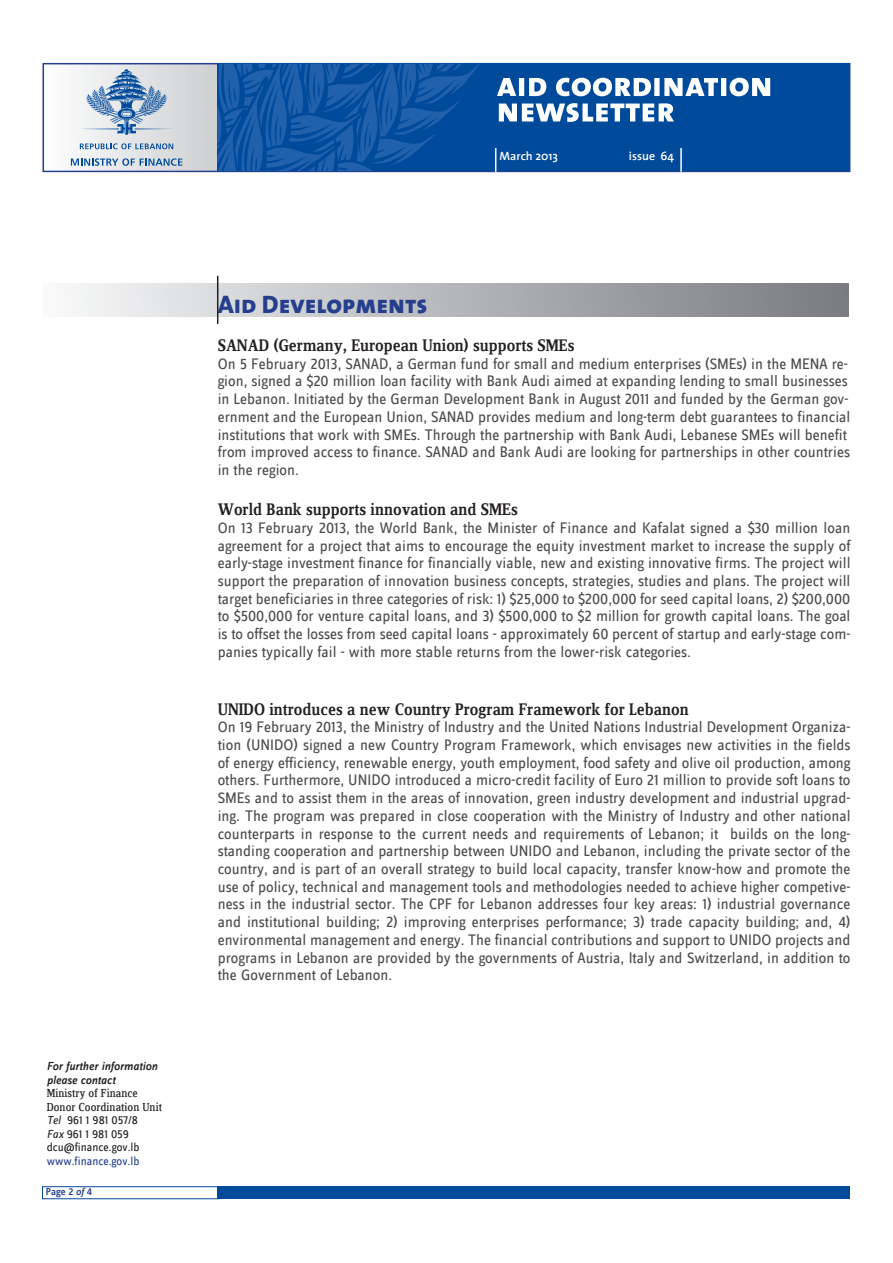
<style>
.page{position:relative;width:893px;height:1263px;background:#fff}
.page>*{position:absolute;margin:0;border:0;box-sizing:border-box;transform-origin:0 0}
.t1{font:25.5px "The Sans Extra Bold Caps";color:#253f8e}
.t2{font:500 17.25px "Zine Serif Dis";color:#231f20}
.t3{font:15.75px/17.7px "Zine Sans Dis";color:#4b4c4d;text-align:justify}
.t4{font:12px/13.5px "Zine Sans Dis";color:#231f20}
.t5{font:12px/13.5px "Zine Serif Dis";color:#231f20}
.t6{font:italic 500 12px/13.5px "Zine Sans Dis";color:#231f20}
.t7{font:12px "Zine Sans Dis";color:#253f8e}
.t8{font:600 12px "The Sans";color:#fff}
.t9{font:500 10.5px "Zine Sans Dis";color:#253f8e}
.s1{font-style:italic}
</style>
<div class="page">
<svg style="left:70px;top:66px;width:147px;height:103px"></svg>
<div style="left:43px;top:63px;width:807px;height:109px;border:2px solid #253f8e"></div>
<svg style="left:80px;top:143px;width:93px;height:6px"></svg>
<svg style="left:71px;top:158px;width:111px;height:8px"></svg>
<svg style="left:80px;top:69px;width:93px;height:66px"></svg>
<div style="left:217px;top:64px;width:633px;height:107px;background:#004a9c"></div>
<svg style="left:217px;top:64px;width:263px;height:108px"></svg>
<svg style="left:499px;top:103px;width:175px;height:19px"></svg>
<svg style="left:497px;top:78px;width:273px;height:18px"></svg>
<svg style="left:495px;top:148px;width:1px;height:24px"></svg>
<hr style="left:680px;top:148px;width:2px;height:24px;background:#fff">
<div style="left:218px;top:1186px;width:632px;height:13px;background:#004a9c"></div>
<hr style="left:43px;top:1186px;width:176px;height:1px;background:#004a9c">
<hr style="left:43px;top:1198px;width:176px;height:1px;background:#004a9c">
<div style="left:42px;top:284px;width:806px;height:32px;background:linear-gradient(to right,#f7f8f9,#787a7e)"></div>
<hr style="left:217px;top:276px;width:1px;height:48px;background:#231f20">
<svg style="left:42px;top:1186px;width:1px;height:13px"></svg>
<p class="t6" style="left:47px;top:1060px;width:112px">For further information please contact</p>
<p class="t5" style="left:47px;top:1087px;width:117px">Ministry of Finance<br>Donor Coordination Unit</p>
<p class="t4" style="left:47px;top:1114px;width:94px"><span class="s1">Tel</span> 961 1 981 057/8<br><span class="s1">Fax</span> 961 1 981 059 dcu@finance.gov.lb</p>
<p class="t7" style="left:47px;top:1155px;width:94px">www.finance.gov.lb</p>
<p class="t9" style="left:46px;top:1187px;width:48px">Page 2 <span class="s1">of</span> 4</p>
<p class="t8" style="left:499px;top:146px;width:60px">March 2013</p>
<p class="t8" style="left:629px;top:146px;width:47px">issue 64</p>
<p class="t1" style="left:218px;top:283px;width:211px">Aid Developments</p>
<p class="t2" style="left:218px;top:337px;width:358px">SANAD (Germany, European Union) supports SMEs</p>
<p class="t3" style="left:218px;top:355px;width:634px;text-align:left">On 5 February 2013, SANAD, a German fund for small and medium enterprises (SMEs) in the MENA re&shy;gion, signed a $20 million loan facility with Bank Audi aimed at expanding lending to small businesses in Lebanon. Initiated by the German Development Bank in August 2011 and funded by the German gov&shy;ernment and the European Union, SANAD provides medium and long-term debt guarantees to financial institutions that work with SMEs. Through the partnership with Bank Audi, Lebanese SMEs will benefit from improved access to finance. SANAD and Bank Audi are looking for partnerships in other countries in the region.</p>
<p class="t2" style="left:218px;top:501px;width:302px">World Bank supports innovation and SMEs</p>
<p class="t3" style="left:218px;top:519px;width:634px">On 13 February 2013, the World Bank, the Minister of Finance and Kafalat signed a $30 million loan agreement for a project that aims to encourage the equity investment market to increase the supply of early-stage investment finance for financially viable, new and existing innovative firms. The project will support the preparation of innovation business concepts, strategies, studies and plans. The project will target beneficiaries in three categories of risk: 1) $25,000 to $200,000 for seed capital loans, 2) $200,000 to $500,000 for venture capital loans, and 3) $500,000 to $2 million for growth capital loans. The goal is to offset the losses from seed capital loans - approximately 60 percent of startup and early-stage com&shy;panies typically fail - with more stable returns from the lower-risk categories.</p>
<p class="t2" style="left:218px;top:700px;width:472px">UNIDO introduces a new Country Program Framework for Lebanon</p>
<p class="t3" style="left:218px;top:719px;width:634px">On 19 February 2013, the Ministry of Industry and the United Nations Industrial Development Organiza&shy;tion (UNIDO) signed a new Country Program Framework, which envisages new activities in the fields of energy efficiency, renewable energy, youth employment, food safety and olive oil production, among others. Furthermore, UNIDO introduced a micro-credit facility of Euro 21 million to provide soft loans to SMEs and to assist them in the areas of innovation, green industry development and industrial upgrad&shy;ing. The program was prepared in close cooperation with the Ministry of Industry and other national counterparts in response to the current needs and requirements of Lebanon; it builds on the long&shy;standing cooperation and partnership between UNIDO and Lebanon, including the private sector of the country, and is part of an overall strategy to build local capacity, transfer know-how and promote the use of policy, technical and management tools and methodologies needed to achieve higher competive&shy;ness in the industrial sector. The CPF for Lebanon addresses four key areas: 1) industrial governance and institutional building; 2) improving enterprises performance; 3) trade capacity building; and, 4) environmental management and energy. The financial contributions and support to UNIDO projects and programs in Lebanon are provided by the governments of Austria, Italy and Switzerland, in addition to the Government of Lebanon.</p>
</div>
